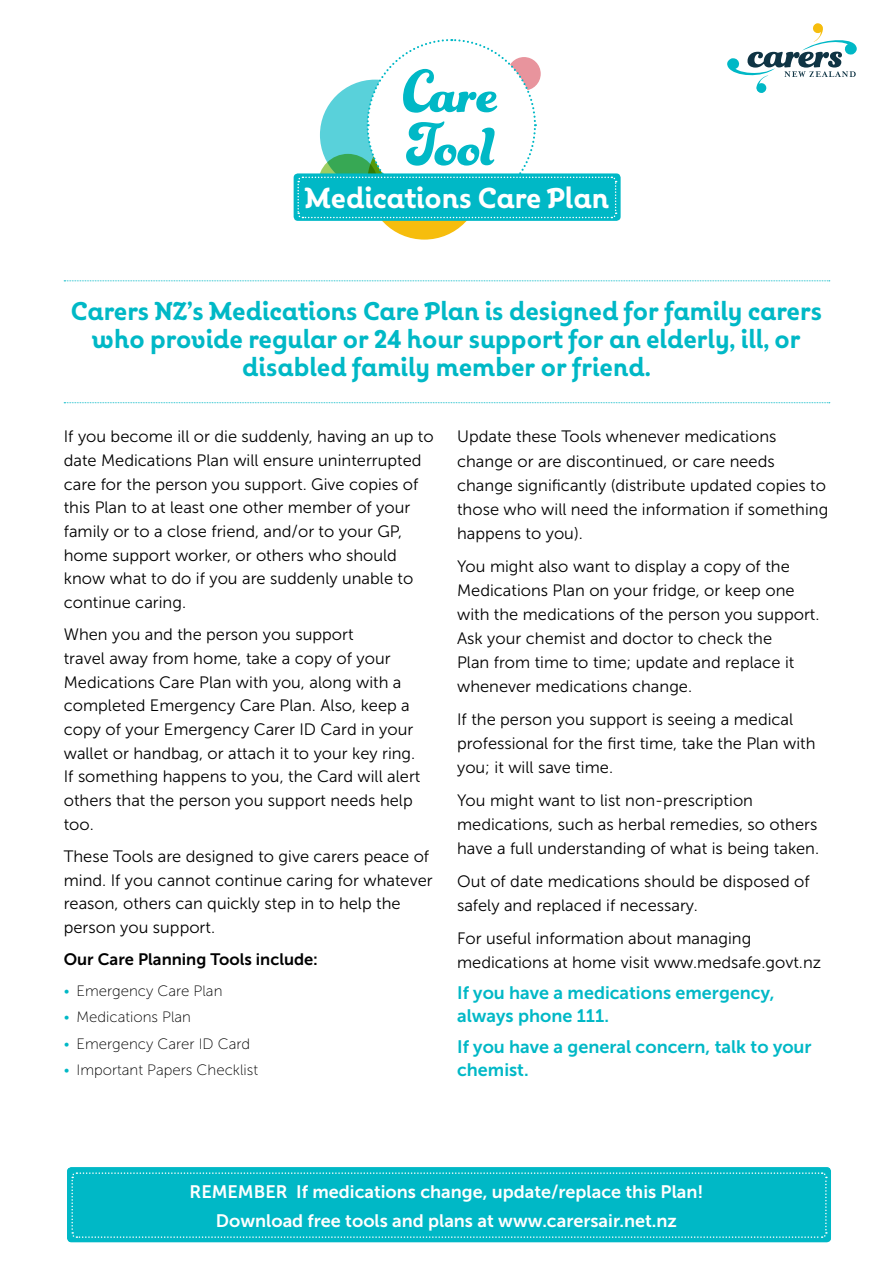
<style>
.page{position:relative;width:893px;height:1263px;background:#fff}
.page>*{position:absolute;margin:0;border:0;box-sizing:border-box;transform-origin:0 0}
.t1{font:64.8px/53.1px "Funkydori";color:#00b8c6}
.t2{font:700 27px "Kleide";color:#fff}
.t3{font:700 24px/28.2px "Kleide";color:#00b8c6;text-align:center}
.t4{font:18px/29.5px "Museo Sans 700";color:#fff;text-align:center}
.t5{font:18px/22.6px "Museo Sans 700";color:#00b8c6}
.t6{font:16.5px/23.7px "Museo Sans 300";color:#000}
.t7{font:16.5px "Museo Sans 700";color:#000}
.t8{font:15px "Museo Sans 100";color:#000}
.s1{color:#00b8c6}
</style>
<div class="page">
<svg style="left:67px;top:1167px;width:764px;height:75px;background:#03b8c6"></svg>
<div style="left:71px;top:1171px;width:756px;height:68px;background:#00b8c6"></div>
<div style="left:367px;top:125px;width:114px;height:115px;background:#f6bd0d;border-radius:50%"></div>
<svg style="left:727px;top:23px;width:130px;height:70px"></svg>
<svg style="left:64px;top:280px;width:766px;height:1px"></svg>
<svg style="left:64px;top:402px;width:766px;height:1px"></svg>
<div style="left:294px;top:173px;width:327px;height:48px;background:#00b8c6;border-radius:4px"></div>
<svg style="left:297px;top:39px;width:320px;height:180px"></svg>
<h1 class="t1" style="left:403px;top:63px;width:98px">Care<br>Tool</h1>
<h2 class="t2" style="left:305px;top:179px;width:305px">Medications Care Plan</h2>
<h3 class="t3" style="left:71px;top:297px;width:753px">Carers NZ’s Medications Care Plan is designed for family carers who provide regular or 24 hour support for an elderly, ill, or disabled family member or friend.</h3>
<p class="t6" style="left:64px;top:425px;width:371px">If you become ill or die suddenly, having an up to date Medications Plan will ensure uninterrupted care for the person you support. Give copies of this Plan to at least one other member of your family or to a close friend, and/or to your GP, home support worker, or others who should know what to do if you are suddenly unable to continue caring.</p>
<p class="t6" style="left:64px;top:623px;width:358px">When you and the person you support<br>travel away from home, take a copy of your Medications Care Plan with you, along with a completed Emergency Care Plan. Also, keep a copy of your Emergency Carer ID Card in your wallet or handbag, or attach it to your key ring.<br>If something happens to you, the Card will alert others that the person you support needs help too.</p>
<p class="t6" style="left:64px;top:844px;width:370px">These Tools are designed to give carers peace of mind. If you cannot continue caring for whatever reason, others can quickly step in to help the person you support.</p>
<p class="t7" style="left:64px;top:950px;width:256px">Our Care Planning Tools include:</p>
<p class="t8" style="left:64px;top:983px;width:160px"><span class="s1">•</span> Emergency Care Plan</p>
<p class="t8" style="left:64px;top:1009px;width:129px"><span class="s1">•</span> Medications Plan</p>
<p class="t8" style="left:64px;top:1036px;width:188px"><span class="s1">•</span> Emergency Carer ID Card</p>
<p class="t8" style="left:64px;top:1062px;width:196px"><span class="s1">•</span> Important Papers Checklist</p>
<p class="t6" style="left:457px;top:425px;width:373px;line-height:24.2px">Update these Tools whenever medications change or are discontinued, or care needs change significantly (distribute updated copies to those who will need the information if something happens to you).</p>
<p class="t6" style="left:457px;top:554px;width:364px;line-height:24.2px">You might also want to display a copy of the Medications Plan on your fridge, or keep one with the medications of the person you support.<br>Ask your chemist and doctor to check the<br>Plan from time to time; update and replace it whenever medications change.</p>
<p class="t6" style="left:457px;top:707px;width:360px;line-height:24.2px">If the person you support is seeing a medical professional for the first time, take the Plan with you; it will save time.</p>
<p class="t6" style="left:457px;top:788px;width:363px;line-height:24.2px">You might want to list non-prescription medications, such as herbal remedies, so others have a full understanding of what is being taken.</p>
<p class="t6" style="left:457px;top:869px;width:354px;line-height:24.2px">Out of date medications should be disposed of safely and replaced if necessary.</p>
<p class="t6" style="left:457px;top:926px;width:366px;line-height:24.2px">For useful information about managing medications at home visit www.medsafe.govt.nz</p>
<p class="t5" style="left:457px;top:982px;width:319px">If you have a medications emergency, always phone 111.</p>
<p class="t5" style="left:457px;top:1035px;width:356px">If you have a general concern, talk to your chemist.</p>
<p class="t4" style="left:190px;top:1177px;width:515px">REMEMBER If medications change, update/replace this Plan!<br>Download free tools and plans at www.carersair.net.nz</p>
</div>
